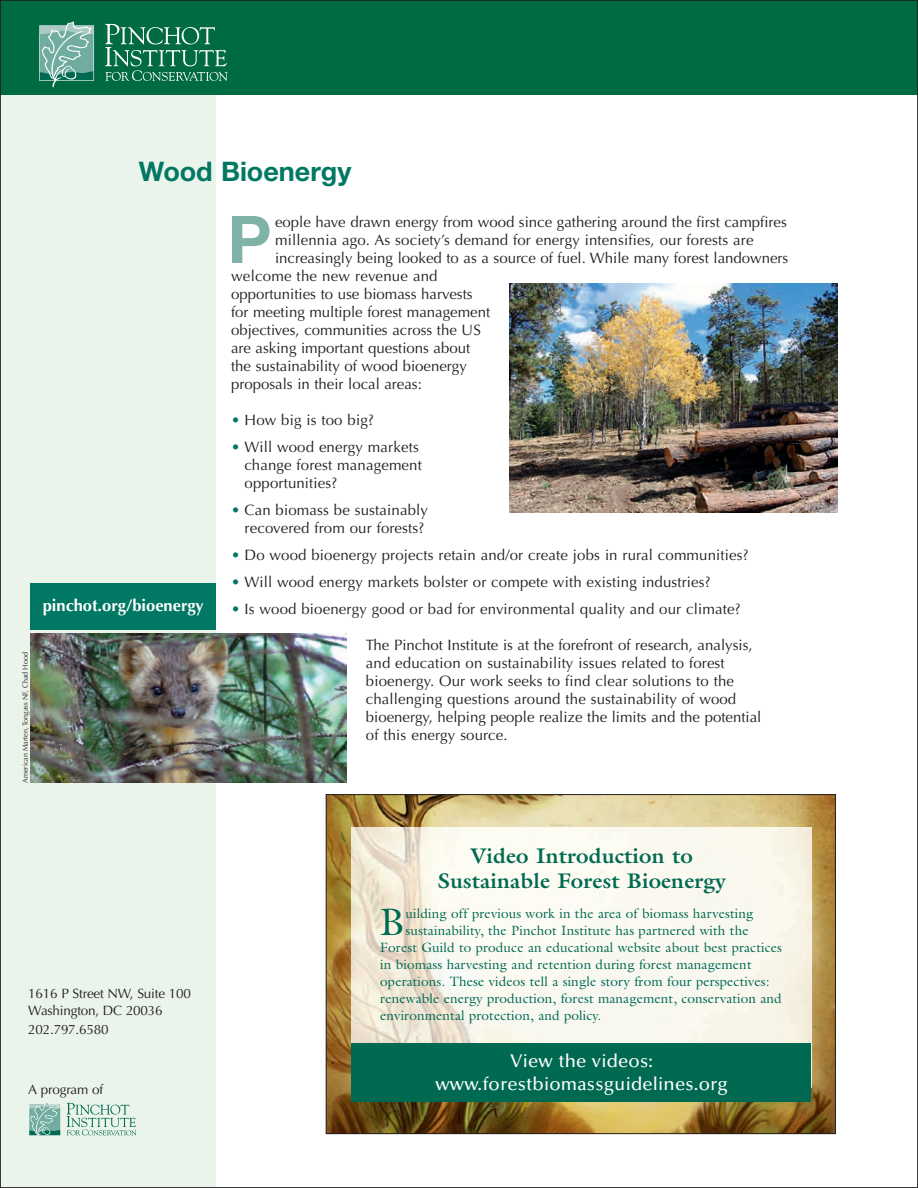
<style>
.page{position:relative;width:918px;height:1188px;background:#fff}
.page>*{position:absolute;margin:0;border:0;box-sizing:border-box;transform-origin:0 0}
.t1{font:700 65.85px "Helvetica Neue";color:#7fb3a8}
.t2{font:38.55px "Galliard";color:#006951}
.t3{font:700 27px "Helvetica Neue";color:#007863}
.t4{font:700 21.3px/24.2px "Galliard";letter-spacing:.01em;color:#006951;text-align:center}
.t5{font:500 18.45px/23.2px "Optima LT Std";letter-spacing:.01em;color:#fff;text-align:center}
.t6{font:700 16.5px "Optima LT Std";color:#fff}
.t7{font:15px/18px "Optima LT Std";letter-spacing:.01em;color:#231f20}
.t8{font:13.5px "Galliard";letter-spacing:.01em;color:#006951}
.t9{font:13.5px/16.5px "Optima LT Std";letter-spacing:-.015em;color:#231f20}
.t10{font:7.5px "Optima LT Std";color:#231f20;scale:.95 1}
.s1{color:#007863}
</style>
<div class="page">
<div style="left:0;top:94px;width:216px;height:1094px;background:#ebf4eb"></div>
<svg style="left:29px;top:1102px;width:32px;height:36px"></svg>
<svg style="left:67px;top:1103px;width:69px;height:32px"></svg>
<div style="left:0;top:0;width:918px;height:94px;background:#006a43"></div>
<svg style="left:39px;top:21px;width:55px;height:66px"></svg>
<svg style="left:105px;top:24px;width:122px;height:57px"></svg>
<img style="left:328px;top:796px;width:506px;height:336px">
<img style="left:351px;top:828px;width:460px;height:216px">
<div style="left:351px;top:1044px;width:460px;height:58px;background:#006951"></div>
<img style="left:509px;top:284px;width:328px;height:229px">
<img style="left:30px;top:633px;width:316px;height:150px">
<div style="left:31px;top:584px;width:185px;height:46px;background:#007863"></div>
<p class="t10" style="left:22px;top:783px;width:139px;rotate:-90deg">American Marten, Tongass NF, Chad Hood</p>
<h3 class="t3" style="left:139px;top:162px;width:214px">Wood Bioenergy</h3>
<p class="t6" style="left:43px;top:598px;width:163px">pinchot.org/bioenergy</p>
<h1 class="t1" style="left:227px;top:216px;width:45px">P</h1>
<p class="t7" style="left:275px;top:214px;width:513px">eople have drawn energy from wood since gathering around the first campfires</p>
<p class="t7" style="left:275px;top:232px;width:480px">millennia ago. As society’s demand for energy intensifies, our forests are</p>
<p class="t7" style="left:275px;top:250px;width:515px">increasingly being looked to as a source of fuel. While many forest landowners</p>
<p class="t7" style="left:231px;top:268px;width:208px">welcome the new revenue and</p>
<p class="t7" style="left:231px;top:286px;width:243px">opportunities to use biomass harvests</p>
<p class="t7" style="left:231px;top:304px;width:261px">for meeting multiple forest management</p>
<p class="t7" style="left:231px;top:322px;width:252px">objectives, communities across the US</p>
<p class="t7" style="left:231px;top:340px;width:241px">are asking important questions about</p>
<p class="t7" style="left:231px;top:358px;width:237px">the sustainability of wood bioenergy</p>
<p class="t7" style="left:231px;top:376px;width:192px">proposals in their local areas:</p>
<p class="t7" style="left:231px;top:412px;width:144px"><span class="s1">•</span> How big is too big?</p>
<p class="t7" style="left:245px;top:439px;width:179px;text-indent:-14px"><span class="s1">•</span> Will wood energy markets change forest management opportunities?</p>
<p class="t7" style="left:231px;top:502px;width:198px;text-align:right"><span class="s1">•</span> Can biomass be sustainably recovered from our forests?</p>
<p class="t7" style="left:231px;top:547px;width:519px"><span class="s1">•</span> Do wood bioenergy projects retain and/or create jobs in rural communities?</p>
<p class="t7" style="left:231px;top:574px;width:481px"><span class="s1">•</span> Will wood energy markets bolster or compete with existing industries?</p>
<p class="t7" style="left:231px;top:601px;width:511px"><span class="s1">•</span> Is wood bioenergy good or bad for environmental quality and our climate?</p>
<p class="t7" style="left:366px;top:637px;width:397px">The Pinchot Institute is at the forefront of research, analysis, and education on sustainability issues related to forest bioenergy. Our work seeks to find clear solutions to the challenging questions around the sustainability of wood bioenergy, helping people realize the limits and the potential of this energy source.</p>
<h3 class="t4" style="left:438px;top:844px;width:290px">Video Introduction to<br>Sustainable Forest Bioenergy</h3>
<p class="t9" style="left:28px;top:987px;width:164px">1616 P Street NW, Suite 100<br>Washington, DC 20036</p>
<p class="t9" style="left:28px;top:1022px;width:82px">202.797.6580</p>
<p class="t9" style="left:28px;top:1082px;width:76px">A program of</p>
<h2 class="t2" style="left:379px;top:899px;width:27px">B</h2>
<p class="t8" style="left:406px;top:906px;width:349px">uilding off previous work in the area of biomass harvesting</p>
<p class="t8" style="left:406px;top:923px;width:344px">sustainability, the Pinchot Institute has partnered with the</p>
<p class="t8" style="left:380px;top:940px;width:403px">Forest Guild to produce an educational website about best practices</p>
<p class="t8" style="left:380px;top:957px;width:373px">in biomass harvesting and retention during forest management</p>
<p class="t8" style="left:380px;top:974px;width:391px">operations. These videos tell a single story from four perspectives:</p>
<p class="t8" style="left:380px;top:991px;width:403px">renewable energy production, forest management, conservation and</p>
<p class="t8" style="left:380px;top:1008px;width:223px">environmental protection, and policy.</p>
<p class="t5" style="left:435px;top:1051px;width:294px">View the videos: www.forestbiomassguidelines.org</p>
</div>
